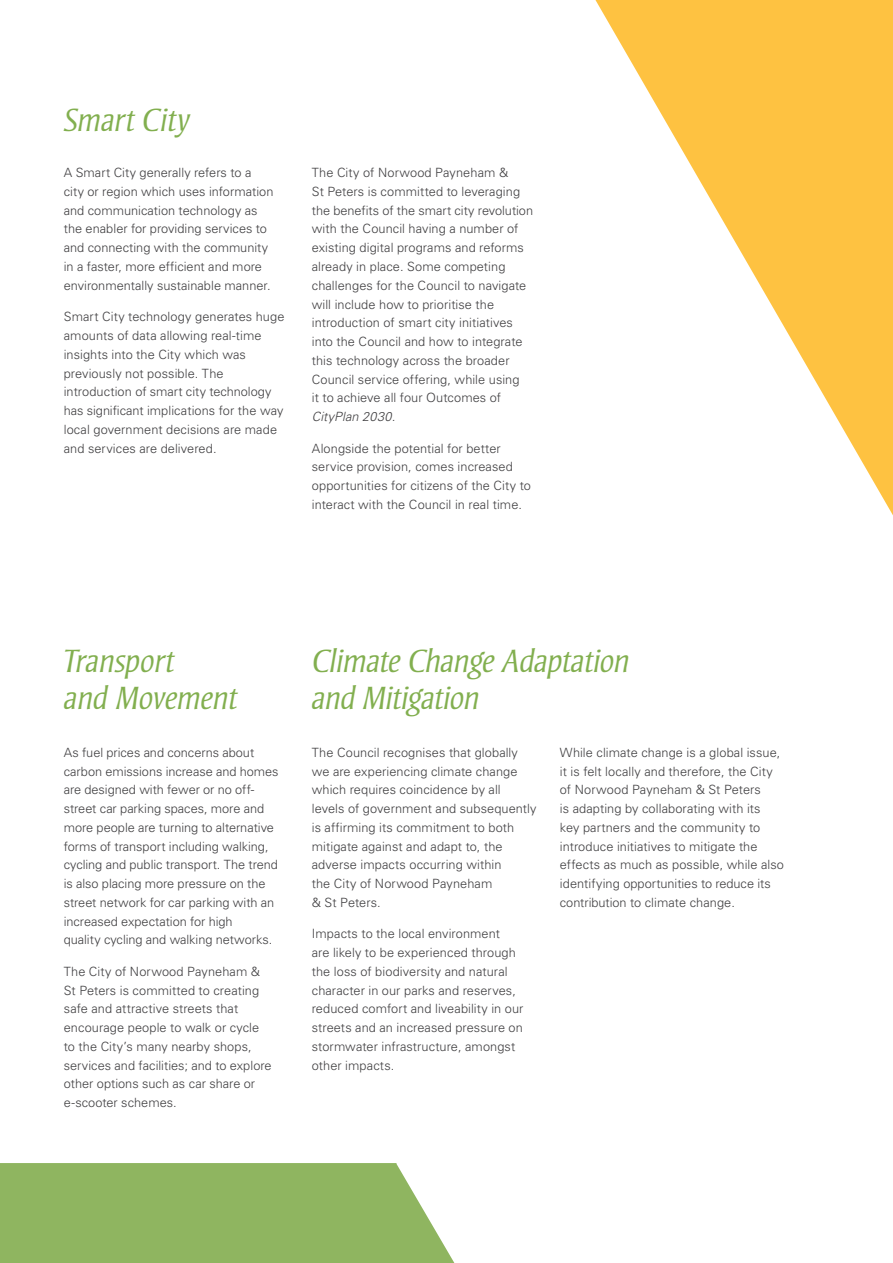
<style>
.page{position:relative;width:893px;height:1263px;background:#fff}
.page>*{position:absolute;margin:0;border:0;box-sizing:border-box;transform-origin:0 0}
.t1{font:italic 300 33px/37.5px "Strayhorn MT Pro";letter-spacing:-.02em;color:#82af4f}
.t2{font:300 12.75px/18.8px "Univers LT Pro 45";letter-spacing:.005em;color:#414042}
.t3{font:italic 300 12.75px "Univers LT Pro 45";letter-spacing:.01em;color:#414042}
</style>
<div class="page">
<svg style="left:595px;top:0;width:298px;height:515px"></svg>
<svg style="left:0;top:1163px;width:454px;height:100px;background:#96b96a"></svg>
<h1 class="t1" style="left:64px;top:100px;width:127px">Smart City</h1>
<p class="t2" style="left:64px;top:163px;width:211px">A Smart City generally refers to a city or region which uses information and communication technology as the enabler for providing services to and connecting with the community in a faster, more efficient and more environmentally sustainable manner.</p>
<p class="t2" style="left:64px;top:307px;width:222px">Smart City technology generates huge amounts of data allowing real-time insights into the City which was previously not possible. The introduction of smart city technology has significant implications for the way local government decisions are made and services are delivered.</p>
<p class="t2" style="left:312px;top:163px;width:223px">The City of Norwood Payneham &amp;<br>St Peters is committed to leveraging the benefits of the smart city revolution with the Council having a number of existing digital programs and reforms already in place. Some competing challenges for the Council to navigate will include how to prioritise the introduction of smart city initiatives into the Council and how to integrate this technology across the broader Council service offering, while using<br>it to achieve all four Outcomes of</p>
<p class="t3" style="left:312px;top:409px;width:85px">CityPlan 2030.</p>
<p class="t2" style="left:312px;top:438px;width:221px">Alongside the potential for better service provision, comes increased opportunities for citizens of the City to interact with the Council in real time.</p>
<h1 class="t1" style="left:64px;top:641px;width:175px">Transport<br>and Movement</h1>
<p class="t2" style="left:64px;top:742px;width:216px">As fuel prices and concerns about carbon emissions increase and homes are designed with fewer or no off&shy;street car parking spaces, more and more people are turning to alternative forms of transport including walking, cycling and public transport. The trend is also placing more pressure on the street network for car parking with an increased expectation for high<br>quality cycling and walking networks.</p>
<p class="t2" style="left:64px;top:962px;width:209px">The City of Norwood Payneham &amp;<br>St Peters is committed to creating safe and attractive streets that encourage people to walk or cycle to the City’s many nearby shops, services and facilities; and to explore other options such as car share or e-scooter schemes.</p>
<h1 class="t1" style="left:312px;top:641px;width:320px">Climate Change Adaptation and Mitigation</h1>
<p class="t2" style="left:312px;top:742px;width:226px">The Council recognises that globally we are experiencing climate change which requires coincidence by all levels of government and subsequently is affirming its commitment to both mitigate against and adapt to, the adverse impacts occurring within<br>the City of Norwood Payneham<br>&amp; St Peters.</p>
<p class="t2" style="left:312px;top:924px;width:213px">Impacts to the local environment<br>are likely to be experienced through the loss of biodiversity and natural character in our parks and reserves, reduced comfort and liveability in our streets and an increased pressure on stormwater infrastructure, amongst other impacts.</p>
<p class="t2" style="left:560px;top:743px;width:226px">While climate change is a global issue, it is felt locally and therefore, the City of Norwood Payneham &amp; St Peters<br>is adapting by collaborating with its<br>key partners and the community to introduce initiatives to mitigate the effects as much as possible, while also identifying opportunities to reduce its contribution to climate change.</p>
</div>
